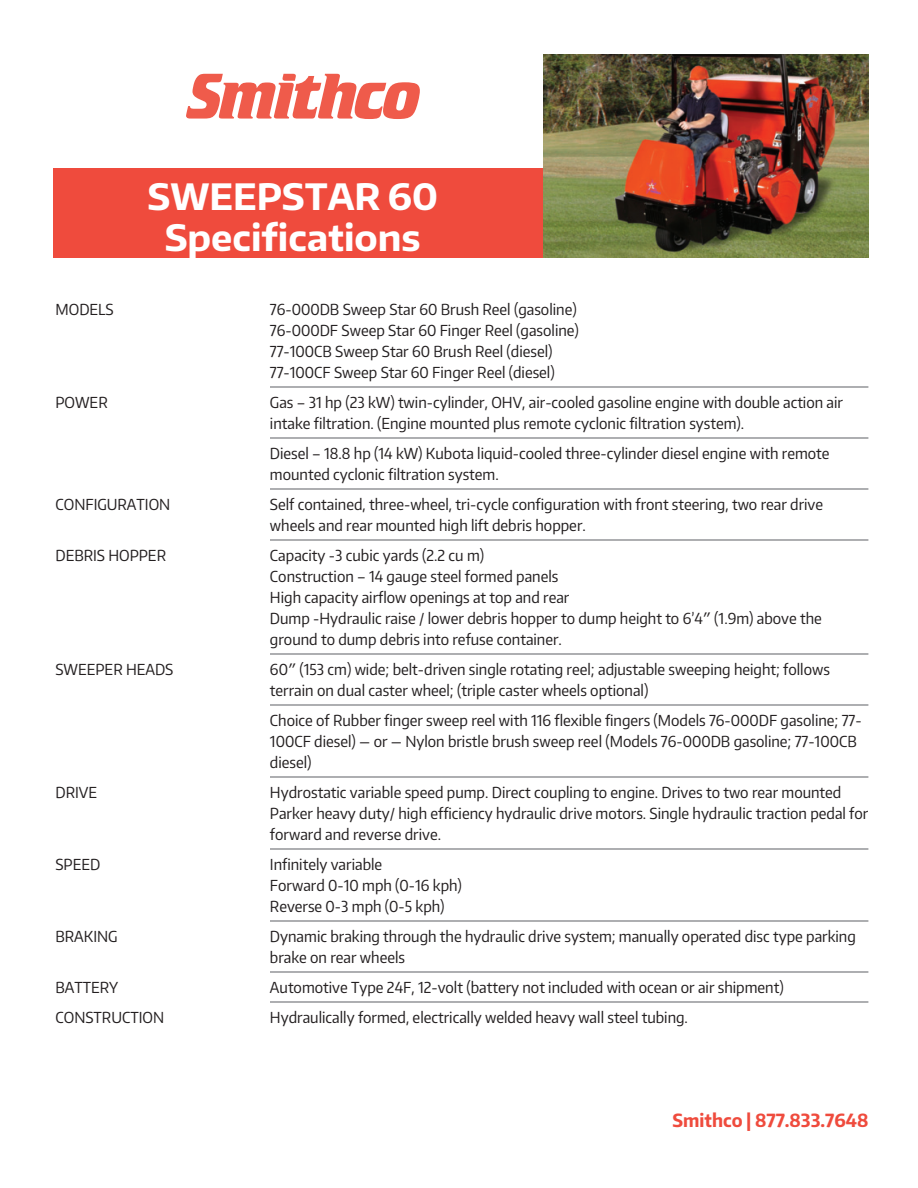
<style>
.page{position:relative;width:918px;height:1188px;background:#fff}
.page>*{position:absolute;margin:0;border:0;box-sizing:border-box;transform-origin:0 0}
.t1{font:700 36px/40.5px "Encode Sans Normal";color:#fff;text-align:center}
.t2{font:700 18px "Encode Sans Narrow";color:#ef4b3d}
.t3{font:15px/21px "Encode Sans Narrow";color:#231f20}
.s1{font-family:"Lucida Grande"}
</style>
<div class="page">
<div style="left:54px;top:169px;width:810px;height:89px;background:#ef4b3d"></div>
<hr style="left:270px;top:386px;width:598px;height:2px;background:#939598">
<hr style="left:270px;top:437px;width:598px;height:2px;background:#939598">
<hr style="left:270px;top:488px;width:598px;height:2px;background:#939598">
<hr style="left:270px;top:539px;width:598px;height:2px;background:#939598">
<hr style="left:270px;top:653px;width:598px;height:2px;background:#939598">
<hr style="left:270px;top:704px;width:598px;height:2px;background:#939598">
<hr style="left:270px;top:776px;width:598px;height:2px;background:#939598">
<hr style="left:270px;top:848px;width:598px;height:2px;background:#939598">
<hr style="left:270px;top:920px;width:598px;height:2px;background:#939598">
<hr style="left:270px;top:971px;width:598px;height:2px;background:#939598">
<hr style="left:270px;top:1001px;width:598px;height:2px;background:#939598">
<img style="left:544px;top:54px;width:324px;height:203px">
<svg style="left:186px;top:73px;width:234px;height:46px"></svg>
<h1 class="t1" style="left:148px;top:180px;width:292px">SWEEPSTAR 60<br>Specifications</h1>
<p class="t3" style="left:55px;top:300px;width:60px">MODELS</p>
<p class="t3" style="left:270px;top:300px;width:310px">76-000DB Sweep Star 60 Brush Reel (gasoline)<br>76-000DF Sweep Star 60 Finger Reel (gasoline)<br>77-100CB Sweep Star 60 Brush Reel (diesel)<br>77-100CF Sweep Star 60 Finger Reel (diesel)</p>
<p class="t3" style="left:55px;top:393px;width:54px">POWER</p>
<p class="t3" style="left:270px;top:393px;width:575px">Gas – 31 hp (23 kW) twin-cylinder, OHV, air-cooled gasoline engine with double action air intake filtration. (Engine mounted plus remote cyclonic filtration system).</p>
<p class="t3" style="left:270px;top:444px;width:561px">Diesel – 18.8 hp (14 kW) Kubota liquid-cooled three-cylinder diesel engine with remote mounted cyclonic filtration system.</p>
<p class="t3" style="left:55px;top:495px;width:116px">CONFIGURATION</p>
<p class="t3" style="left:270px;top:495px;width:555px">Self contained, three-wheel, tri-cycle configuration with front steering, two rear drive wheels and rear mounted high lift debris hopper.</p>
<p class="t3" style="left:55px;top:546px;width:112px">DEBRIS HOPPER</p>
<p class="t3" style="left:270px;top:546px;width:553px">Capacity -3 cubic yards (2.2 cu m)<br>Construction – 14 gauge steel formed panels<br>High capacity airflow openings at top and rear<br>Dump -Hydraulic raise / lower debris hopper to dump height to 6’4<span class="s1">″</span> (1.9m) above the ground to dump debris into refuse container.</p>
<p class="t3" style="left:55px;top:660px;width:119px">SWEEPER HEADS</p>
<p class="t3" style="left:270px;top:660px;width:562px">60<span class="s1">″</span> (153 cm) wide; belt-driven single rotating reel; adjustable sweeping height; follows terrain on dual caster wheel; (triple caster wheels optional)</p>
<p class="t3" style="left:270px;top:711px;width:593px">Choice of Rubber finger sweep reel with 116 flexible fingers (Models 76-000DF gasoline; 77-<br>100CF diesel) — or — Nylon bristle brush sweep reel (Models 76-000DB gasoline; 77-100CB diesel)</p>
<p class="t3" style="left:55px;top:783px;width:43px">DRIVE</p>
<p class="t3" style="left:270px;top:783px;width:600px">Hydrostatic variable speed pump. Direct coupling to engine. Drives to two rear mounted<br>Parker heavy duty/ high efficiency hydraulic drive motors. Single hydraulic traction pedal for forward and reverse drive.</p>
<p class="t3" style="left:55px;top:855px;width:46px">SPEED</p>
<p class="t3" style="left:270px;top:855px;width:193px">Infinitely variable<br>Forward 0-10 mph (0-16 kph)<br>Reverse 0-3 mph (0-5 kph)</p>
<p class="t3" style="left:55px;top:927px;width:64px">BRAKING</p>
<p class="t3" style="left:270px;top:927px;width:587px">Dynamic braking through the hydraulic drive system; manually operated disc type parking brake on rear wheels</p>
<p class="t3" style="left:55px;top:978px;width:64px">BATTERY</p>
<p class="t3" style="left:270px;top:978px;width:515px">Automotive Type 24F, 12-volt (battery not included with ocean or air shipment)</p>
<p class="t3" style="left:55px;top:1008px;width:110px">CONSTRUCTION</p>
<p class="t3" style="left:270px;top:1008px;width:420px">Hydraulically formed, electrically welded heavy wall steel tubing.</p>
<p class="t2" style="left:673px;top:1108px;width:197px">Smithco | 877.833.7648</p>
</div>
